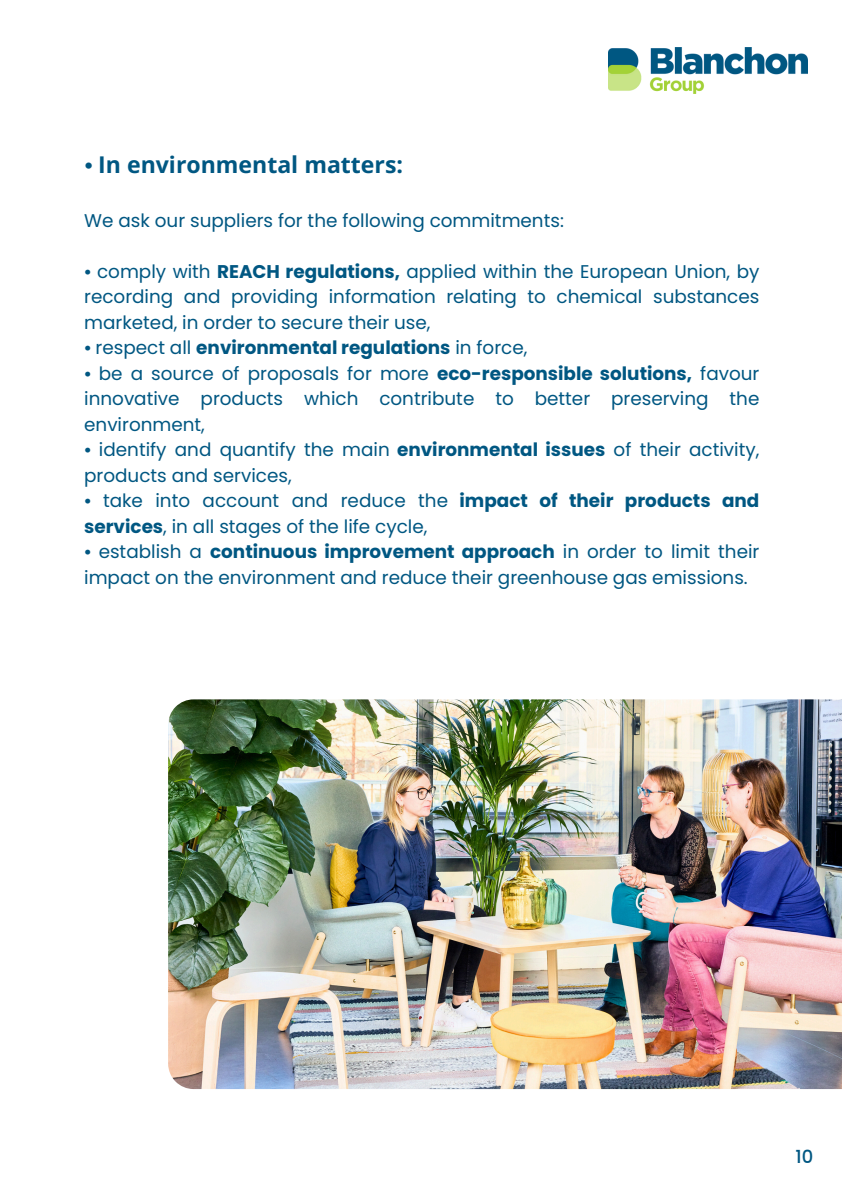
<style>
.page{position:relative;width:842px;height:1191px;background:#fff}
.page>*{position:absolute;margin:0;border:0;box-sizing:border-box;transform-origin:0 0}
.t1{font:700 23.1px "Open Sans";color:#005782}
.t2{font:18.4px/25.5px "Poppins";color:#005782}
.t3{font:700 18.4px "Poppins";color:#005782}
.t4{font:500 18px "Poppins";color:#005782}
.s1{font-family:"Free Serif";font-weight:400}
.s2{font-family:"Free Serif"}
.s3{font-weight:700}
.s4{font-weight:400}
</style>
<div class="page">
<img style="left:608px;top:47px;width:200px;height:47px">
<img style="left:168px;top:699px;width:674px;height:389px">
<h1 class="t1" style="left:84px;top:149px;width:320px"><span class="s1">⦁</span> In environmental matters:</h1>
<p class="t2" style="left:84px;top:207px;width:481px">We ask our suppliers for the following commitments:</p>
<p class="t2" style="left:84px;top:258px;width:677px;text-align:justify"><span class="s2">⦁</span> comply with <span class="s3">REACH regulations,</span> applied within the European Union, by recording and providing information relating to chemical substances marketed, in order to secure their use,</p>
<p class="t3" style="left:84px;top:335px;width:445px"><span class="s1">⦁</span> <span class="s4">respect all</span> environmental regulations <span class="s4">in force,</span></p>
<p class="t2" style="left:84px;top:360px;width:677px;text-align:justify"><span class="s2">⦁</span> be a source of proposals for more <span class="s3">eco-responsible solutions,</span> favour innovative products which contribute to better preserving the environment,</p>
<p class="t2" style="left:84px;top:437px;width:677px"><span class="s2">⦁</span> identify and quantify the main <span class="s3">environmental issues</span> of their activity, products and services,</p>
<p class="t2" style="left:84px;top:488px;width:677px"><span class="s2">⦁</span> take into account and reduce the <span class="s3">impact of their products and services</span>, in all stages of the life cycle,</p>
<p class="t2" style="left:84px;top:539px;width:677px"><span class="s2">⦁</span> establish a <span class="s3">continuous improvement approach</span> in order to limit their impact on the environment and reduce their greenhouse gas emissions.</p>
<p class="t4" style="left:796px;top:1143px;width:19px">10</p>
</div>
